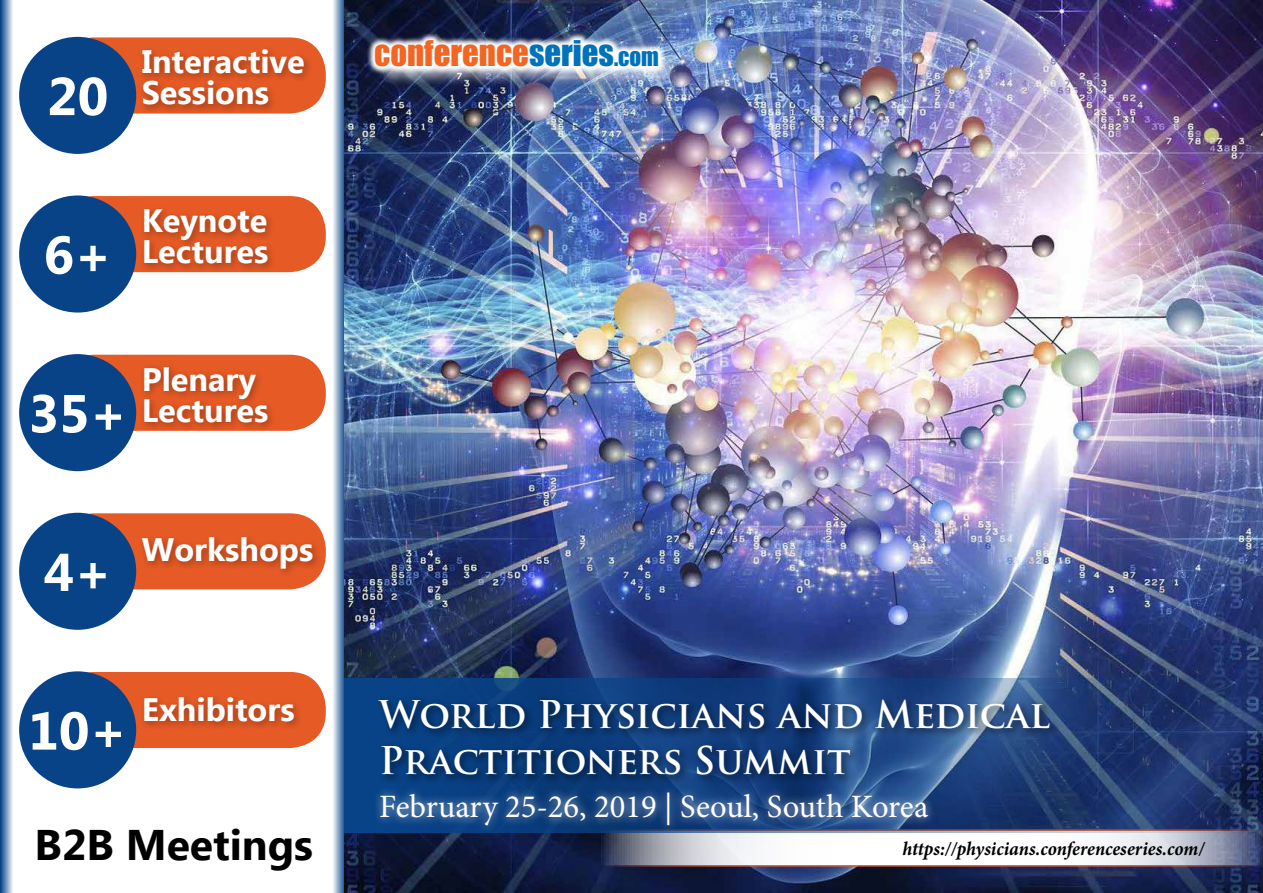
<style>
.page{position:relative;width:1263px;height:893px;background:#fff}
.page>*{position:absolute;margin:0;border:0;box-sizing:border-box;transform-origin:0 0}
.t1{font:700 53.25px "Ebrima";color:#fff}
.t2{font:700 42.75px "Ebrima";color:#000}
.t3{font:700 37.2px/45.9px "Trajan Pro";color:#fff}
.t4{font:32.7px "Impact";color:#f26522}
.t5{font:32.55px "Minion Pro";color:#fff}
.t6{font:700 32.4px/30.9px "Ebrima";color:#fff}
.t7{font:italic 700 19.5px "Minion Pro";color:#000;scale:.95 1}
.s1{color:#0072bc}
.s2{font-size:22.95px;color:#0072bc}
</style>
<div class="page">
<svg style="left:0;top:0;width:13px;height:893px;background:#7a99be"></svg>
<svg style="left:333px;top:0;width:12px;height:893px;background:#8da8c8"></svg>
<div style="left:58px;top:37px;width:268px;height:77px;background:#e65a25;border-radius:36px"></div>
<div style="left:19px;top:37px;width:117px;height:117px;background:#084388;border-radius:50%"></div>
<div style="left:138px;top:45px;width:176px;height:70px;background:#000;opacity:.3"></div>
<div style="left:58px;top:196px;width:268px;height:76px;background:#e65a25;border-radius:36px"></div>
<div style="left:19px;top:195px;width:117px;height:118px;background:#084388;border-radius:50%"></div>
<div style="left:140px;top:205px;width:137px;height:68px;background:#000;opacity:.3"></div>
<div style="left:58px;top:355px;width:268px;height:76px;background:#e65a25;border-radius:36px"></div>
<div style="left:19px;top:354px;width:117px;height:117px;background:#084388;border-radius:50%"></div>
<div style="left:140px;top:362px;width:137px;height:70px;background:#000;opacity:.3"></div>
<div style="left:58px;top:513px;width:268px;height:76px;background:#e65a25;border-radius:36px"></div>
<div style="left:19px;top:513px;width:117px;height:117px;background:#084388;border-radius:50%"></div>
<div style="left:138px;top:533px;width:184px;height:45px;background:#000;opacity:.3"></div>
<div style="left:58px;top:672px;width:268px;height:76px;background:#e65a25;border-radius:36px"></div>
<div style="left:19px;top:671px;width:117px;height:117px;background:#084388;border-radius:50%"></div>
<div style="left:140px;top:693px;width:164px;height:38px;background:#000;opacity:.3"></div>
<img style="left:345px;top:0;width:918px;height:893px">
<div style="left:378px;top:44px;width:301px;height:43px;background:#fff;opacity:.75"></div>
<img style="left:366px;top:32px;width:301px;height:44px">
<svg style="left:597px;top:832px;width:666px;height:35px"></svg>
<svg style="left:345px;top:678px;width:918px;height:154px;background:#1f3d74"></svg>
<div style="left:375px;top:696px;width:685px;height:89px;background:#000;opacity:.3"></div>
<div style="left:372px;top:783px;width:564px;height:50px;background:#fff;opacity:.75"></div>
<h1 class="t1" style="left:47px;top:57px;width:63px">20</h1>
<p class="t6" style="left:142px;top:48px;width:165px">Interactive<br>Sessions</p>
<h1 class="t1" style="left:44px;top:215px;width:70px">6+</h1>
<p class="t6" style="left:142px;top:207px;width:128px">Keynote<br>Lectures</p>
<h1 class="t1" style="left:28px;top:374px;width:100px">35+</h1>
<p class="t6" style="left:142px;top:365px;width:128px">Plenary<br>Lectures</p>
<h1 class="t1" style="left:44px;top:532px;width:70px">4+</h1>
<p class="t6" style="left:142px;top:536px;width:173px">Workshops</p>
<h1 class="t1" style="left:28px;top:691px;width:100px">10+</h1>
<p class="t6" style="left:142px;top:696px;width:154px">Exhibitors</p>
<h2 class="t2" style="left:35px;top:813px;width:280px">B2B Meetings</h2>
<p class="t4" style="left:374px;top:28px;width:286px">CONFERENCE<span class="s1">SERIES</span><span class="s2">.COM</span></p>
<p class="t3" style="left:379px;top:692px;width:672px">World Physicians and Medical<br>Practitioners Summit</p>
<p class="t5" style="left:379px;top:785px;width:551px">February 25-26, 2019 | Seoul, South Korea</p>
<p class="t7" style="left:902px;top:835px;width:319px">https://physicians.conferenceseries.com/</p>
</div>
